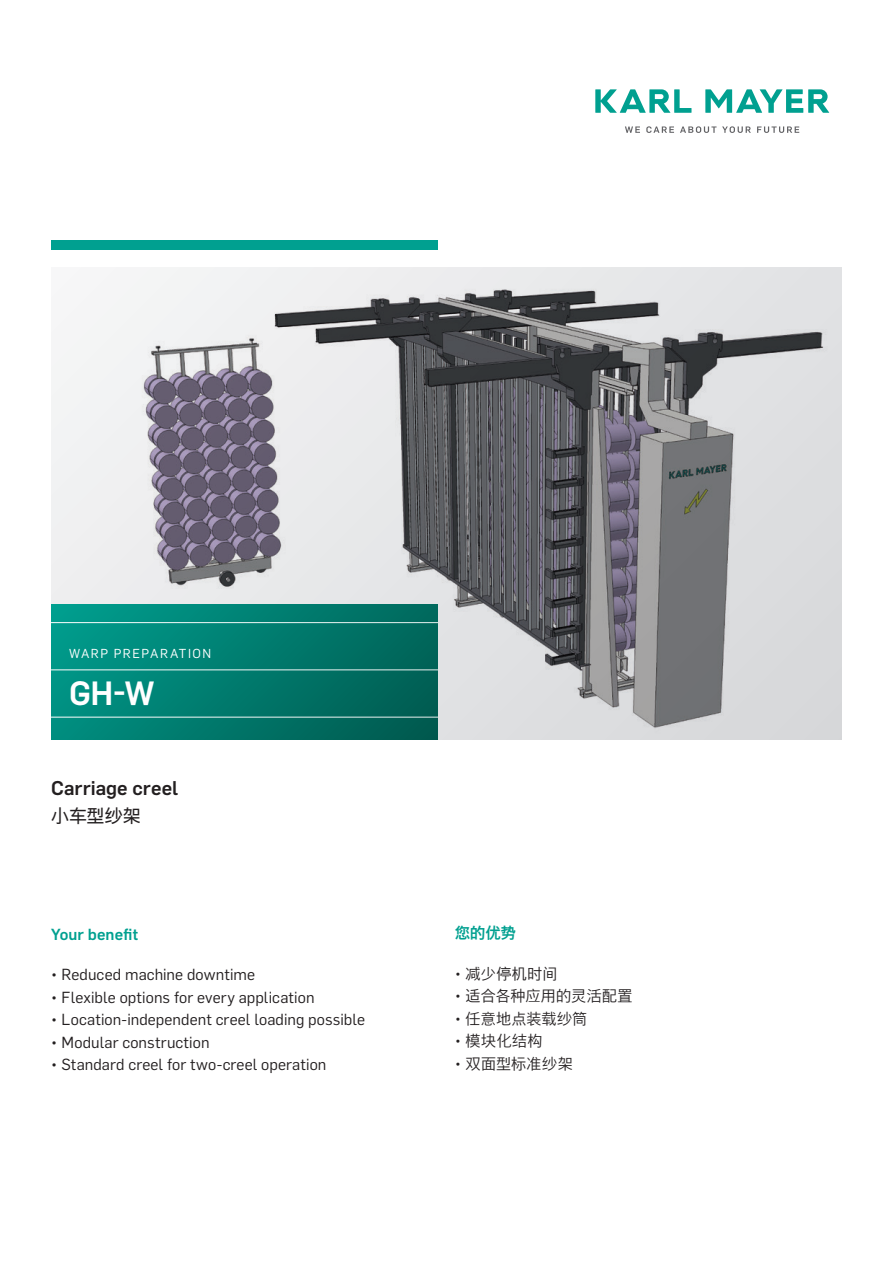
<style>
.page{position:relative;width:893px;height:1263px;background:#fff}
.page>*{position:absolute;margin:0;border:0;box-sizing:border-box;transform-origin:0 0}
.t1{font:500 33px "Flama";color:#fff}
.Einleitung_regular_D{font:500 19.5px "Flama";letter-spacing:.005em;color:#231f20}
.Einleitung_regular_D-2{font:18px "Nimbus Sans CHS";letter-spacing:.005em;color:#231f20}
.t2{font:15.75px "Flama";letter-spacing:.005em;color:#231f20}
.Zwischenübeschrift_F{font:500 15.75px "Flama";letter-spacing:.005em;color:#00a090}
.t3{font:300 15px "Nimbus Sans CHS";letter-spacing:.025em;color:#231f20}
.Zwischenübeschrift_F-2{font:500 15px "Nimbus Sans CHS";color:#00a090}
.t4{font:12.75px "Flama";letter-spacing:.12em;color:#fff}
.s1{font-family:"Flama";font-weight:400}
</style>
<div class="page">
<div style="left:51px;top:267px;width:791px;height:473px;background:linear-gradient(to right,#f6f6f7,#dedfe1)"></div>
<img style="left:136px;top:283px;width:700px;height:452px">
<svg style="left:51px;top:605px;width:387px;height:135px;background:#027c6f"></svg>
<hr style="left:51px;top:717px;width:387px;height:1px;background:#fff">
<hr style="left:51px;top:670px;width:387px;height:1px;background:#fff">
<hr style="left:51px;top:622px;width:387px;height:1px;background:#fff">
<svg style="left:625px;top:126px;width:15px;height:7px"></svg>
<svg style="left:646px;top:126px;width:28px;height:7px"></svg>
<svg style="left:680px;top:126px;width:36px;height:7px"></svg>
<svg style="left:722px;top:126px;width:29px;height:7px"></svg>
<svg style="left:757px;top:126px;width:42px;height:7px"></svg>
<svg style="left:595px;top:89px;width:96px;height:24px"></svg>
<svg style="left:705px;top:89px;width:124px;height:24px"></svg>
<div style="left:51px;top:240px;width:387px;height:9px;background:#00a090"></div>
<p class="t4" style="left:69px;top:644px;width:144px">WARP PREPARATION</p>
<p class="t1" style="left:69px;top:669px;width:87px">GH-W</p>
<p class="Einleitung_regular_D" style="left:51px;top:774px;width:129px">Carriage creel</p>
<p class="Einleitung_regular_D-2" style="left:51px;top:805px;width:91px">小车型纱架</p>
<p class="Zwischenübeschrift_F" style="left:51px;top:922px;width:89px">Your benefit</p>
<p class="t2" style="left:51px;top:963px;width:206px">• Reduced machine downtime</p>
<p class="t2" style="left:51px;top:985px;width:265px">• Flexible options for every application</p>
<p class="t2" style="left:51px;top:1008px;width:316px">• Location-independent creel loading possible</p>
<p class="t2" style="left:51px;top:1030px;width:160px">• Modular construction</p>
<p class="t2" style="left:51px;top:1053px;width:277px">• Standard creel for two-creel operation</p>
<p class="Zwischenübeschrift_F-2" style="left:455px;top:924px;width:62px">您的优势</p>
<p class="t3" style="left:455px;top:965px;width:104px"><span class="s1">•</span> 减少停机时间</p>
<p class="t3" style="left:455px;top:987px;width:179px"><span class="s1">•</span> 适合各种应用的灵活配置</p>
<p class="t3" style="left:455px;top:1010px;width:134px"><span class="s1">•</span> 任意地点装载纱筒</p>
<p class="t3" style="left:455px;top:1032px;width:89px"><span class="s1">•</span> 模块化结构</p>
<p class="t3" style="left:455px;top:1055px;width:119px"><span class="s1">•</span> 双面型标准纱架</p>
</div>
